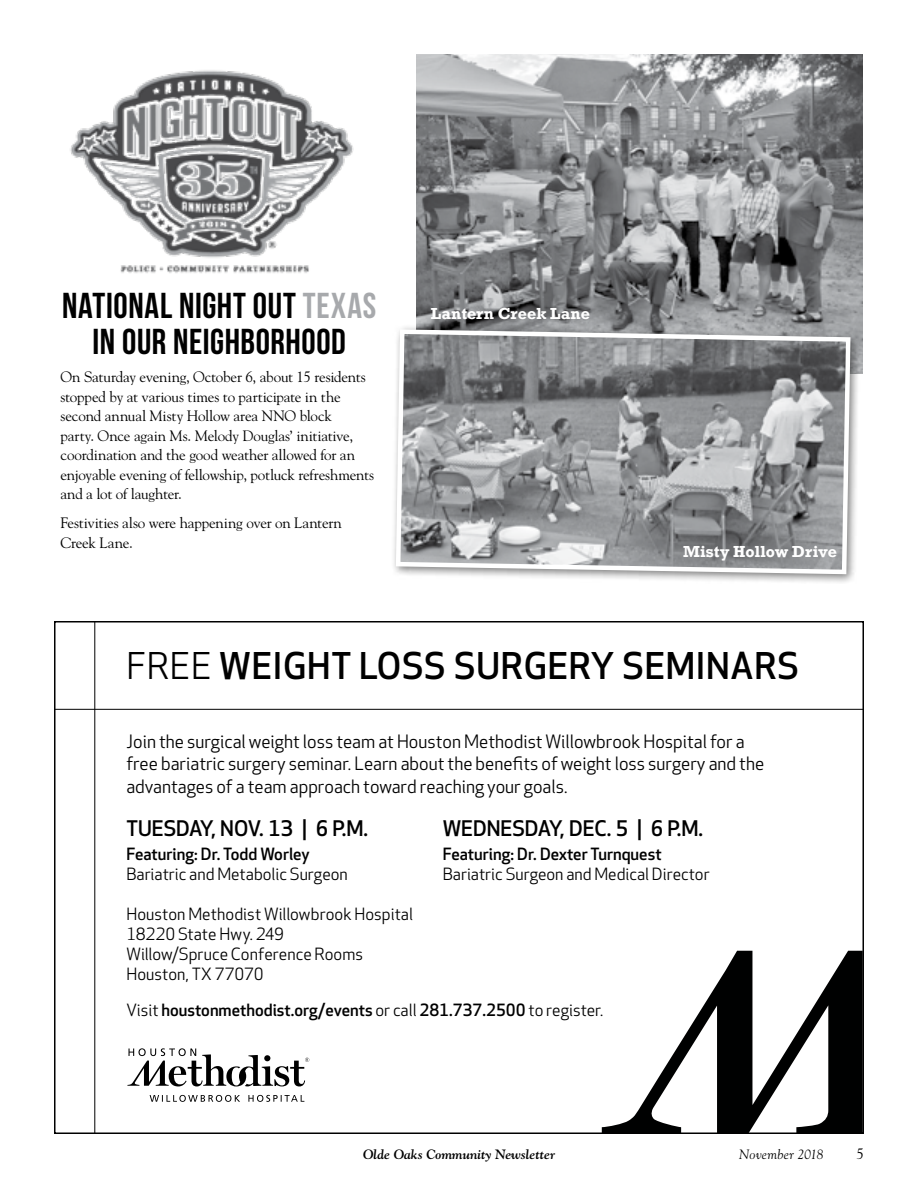
<style>
.page{position:relative;width:918px;height:1188px;background:#fff}
.page>*{position:absolute;margin:0;border:0;box-sizing:border-box;transform-origin:0 0}
.t1{font:36px/36px "Bebas Neue";letter-spacing:.015em;color:#000;text-align:center}
.t2{font:500 36px "Apex New";letter-spacing:.02em;color:#000}
.t3{font:500 21px "Apex New";color:#000}
.t4{font:18px/22.5px "Apex New";color:#000}
.t5{font:16.5px/19.8px "Apex New";color:#000}
.t6{font:500 16.5px "Apex New";color:#000}
.t7{font:15px/19.5px "Goudy";letter-spacing:-.015em;color:#000}
.t8{font:700 15px "Rockwell";letter-spacing:.005em;color:#fff}
.t9{font:italic 700 13.5px "Goudy";color:#000}
.t10{font:italic 13.5px "Goudy";letter-spacing:.015em;color:#000}
.s1{color:#a7a9ac}
.s2{font-weight:400}
</style>
<div class="page">
<img style="left:417px;top:54px;width:446px;height:320px">
<div style="left:390px;top:324px;width:471px;height:260px;background:#000;opacity:.5"></div>
<svg style="left:394px;top:327px;width:459px;height:250px;background:#98999b"></svg>
<svg style="left:150px;top:1095px;width:90px;height:7px"></svg>
<svg style="left:248px;top:1095px;width:56px;height:7px"></svg>
<svg style="left:127px;top:1048px;width:182px;height:38px"></svg>
<svg style="left:602px;top:951px;width:259px;height:180px"></svg>
<hr style="left:54px;top:709px;width:810px;height:1px;background:#000">
<hr style="left:95px;top:621px;width:1px;height:513px;background:#000">
<img style="left:70px;top:70px;width:284px;height:203px">
<h1 class="t1" style="left:62px;top:287px;width:316px">NATIONAL NIGHT OUT <span class="s1">TEXAS<br></span>IN OUR NEIGHBORHOOD</h1>
<p class="t7" style="left:60px;top:367px;width:315px">On Saturday evening, October 6, about 15 residents stopped by at various times to participate in the second annual Misty Hollow area NNO block<br>party. Once again Ms. Melody Douglas’ initiative, coordination and the good weather allowed for an enjoyable evening of fellowship, potluck refreshments and a lot of laughter.</p>
<p class="t7" style="left:60px;top:513px;width:283px">Festivities also were happening over on Lantern<br>Creek Lane.</p>
<p class="t8" style="left:431px;top:303px;width:160px">Lantern Creek Lane</p>
<p class="t8" style="left:683px;top:542px;width:155px">Misty Hollow Drive</p>
<h1 class="t2" style="left:126px;top:642px;width:674px"><span class="s2">FREE</span> WEIGHT LOSS SURGERY SEMINARS</h1>
<p class="t4" style="left:126px;top:730px;width:639px">Join the surgical weight loss team at Houston Methodist Willowbrook Hospital for a free bariatric surgery seminar. Learn about the benefits of weight loss surgery and the advantages of a team approach toward reaching your goals.</p>
<h2 class="t3" style="left:126px;top:814px;width:243px">TUESDAY, NOV. 13 | 6 P.M.</h2>
<p class="t6" style="left:126px;top:843px;width:185px">Featuring: Dr. Todd Worley</p>
<p class="t5" style="left:126px;top:864px;width:223px">Bariatric and Metabolic Surgeon</p>
<p class="t5" style="left:126px;top:904px;width:288px">Houston Methodist Willowbrook Hospital<br>18220 State Hwy. 249<br>Willow/Spruce Conference Rooms<br>Houston, TX 77070</p>
<h2 class="t3" style="left:443px;top:814px;width:262px">WEDNESDAY, DEC. 5 | 6 P.M.</h2>
<p class="t6" style="left:443px;top:843px;width:220px">Featuring: Dr. Dexter Turnquest</p>
<p class="t5" style="left:443px;top:864px;width:268px">Bariatric Surgeon and Medical Director</p>
<p class="t6" style="left:126px;top:999px;width:479px"><span class="s2">Visit</span> houstonmethodist.org/events <span class="s2">or call</span> 281.737.2500 <span class="s2">to register.</span></p>
<p class="t9" style="left:363px;top:1146px;width:194px">Olde Oaks Community Newsletter</p>
<p class="t10" style="left:739px;top:1146px;width:86px">November 2018</p>
<p class="t7" style="left:857px;top:1144px;width:9px">5</p>
</div>
